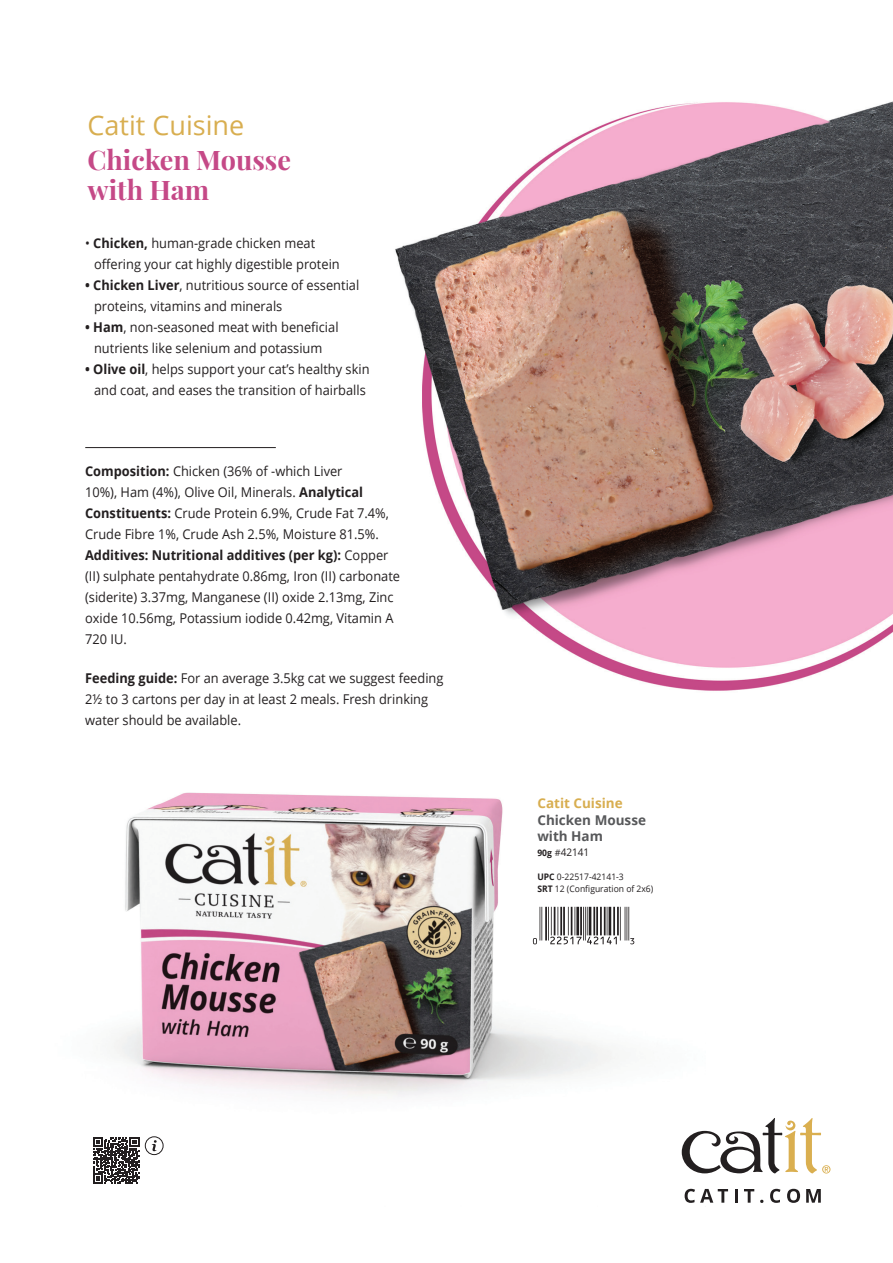
<style>
.page{position:relative;width:893px;height:1263px;background:#fff}
.page>*{position:absolute;margin:0;border:0;box-sizing:border-box;transform-origin:0 0}
.t1{font:700 27px/30px "Playfair Display";color:#c54987}
.t2{font:27px "Open Sans";color:#d8ae50}
.t3{font:13.5px/21px "Open Sans";color:#231f20;scale:.95 1}
.t4{font:700 13.5px/16.2px "Open Sans";color:#57585a}
.t5{font:10.5px "Open Sans";color:#231f20;scale:.95 1}
.t6{font:9px "Open Sans";color:#231f20;scale:.95 1}
.s1{font-weight:700}
.s2{color:#d8ae50}
.s3{font-weight:700;font-size:9px}
.s4{font-size:9px}
</style>
<div class="page">
<img style="left:93px;top:792px;width:612px;height:406px">
<img style="left:395px;top:101px;width:498px;height:590px">
<svg style="left:682px;top:1118px;width:148px;height:55px"></svg>
<svg style="left:685px;top:1189px;width:43px;height:14px"></svg>
<svg style="left:735px;top:1189px;width:2px;height:14px"></svg>
<svg style="left:744px;top:1189px;width:10px;height:14px"></svg>
<svg style="left:770px;top:1189px;width:10px;height:14px"></svg>
<svg style="left:787px;top:1189px;width:13px;height:14px"></svg>
<svg style="left:806px;top:1189px;width:15px;height:14px"></svg>
<hr style="left:85px;top:447px;width:191px;height:1px;background:#231f20">
<hr style="left:628px;top:907px;width:1px;height:33px;background:#231f20">
<hr style="left:626px;top:907px;width:1px;height:33px;background:#231f20">
<hr style="left:625px;top:907px;width:1px;height:33px;background:#231f20">
<hr style="left:620px;top:907px;width:1px;height:33px;background:#231f20">
<hr style="left:617px;top:907px;width:2px;height:28px;background:#231f20">
<hr style="left:585px;top:907px;width:1px;height:33px;background:#231f20">
<hr style="left:583px;top:907px;width:1px;height:33px;background:#231f20">
<hr style="left:580px;top:907px;width:2px;height:28px;background:#231f20">
<hr style="left:548px;top:907px;width:1px;height:33px;background:#231f20">
<hr style="left:545px;top:907px;width:2px;height:33px;background:#231f20">
<hr style="left:541px;top:907px;width:1px;height:33px;background:#231f20">
<hr style="left:539px;top:907px;width:1px;height:33px;background:#231f20">
<svg style="left:533px;top:938px;width:4px;height:6px"></svg>
<svg style="left:550px;top:907px;width:31px;height:37px"></svg>
<svg style="left:587px;top:907px;width:30px;height:37px"></svg>
<svg style="left:630px;top:938px;width:4px;height:6px"></svg>
<svg style="left:93px;top:1137px;width:46px;height:46px"></svg>
<svg style="left:152px;top:1140px;width:5px;height:11px"></svg>
<div style="left:145px;top:1136px;width:18px;height:19px;border:1px solid #231f20;border-radius:50%"></div>
<p class="t2" style="left:87px;top:107px;width:158px">Catit Cuisine</p>
<p class="t1" style="left:87px;top:143px;width:205px">Chicken Mousse with Ham</p>
<p class="t3" style="left:94px;top:232px;width:260px;text-indent:-9px">• <span class="s1">Chicken,</span> human-grade chicken meat offering your cat highly digestible protein</p>
<p class="t3" style="left:94px;top:274px;width:281px;text-indent:-9px"><span class="s1">• Chicken Liver</span>, nutritious source of essential proteins, vitamins and minerals</p>
<p class="t3" style="left:85px;top:316px;width:268px;text-align:center"><span class="s1">• Ham</span>, non-seasoned meat with beneficial nutrients like selenium and potassium</p>
<p class="t3" style="left:85px;top:358px;width:301px;text-align:center"><span class="s1">• Olive oil</span>, helps support your cat’s healthy skin and coat, and eases the transition of hairballs</p>
<p class="t3" style="left:85px;top:461px;width:333px"><span class="s1">Composition:</span> Chicken (36% of -which Liver<br>10%), Ham (4%), Olive Oil, Minerals. <span class="s1">Analytical Constituents:</span> Crude Protein 6.9%, Crude Fat 7.4%, Crude Fibre 1%, Crude Ash 2.5%, Moisture 81.5%.<br><span class="s1">Additives: Nutritional additives (per kg):</span> Copper (II) sulphate pentahydrate 0.86mg, Iron (II) carbonate (siderite) 3.37mg, Manganese (II) oxide 2.13mg, Zinc oxide 10.56mg, Potassium iodide 0.42mg, Vitamin A 720 IU.</p>
<p class="t3" style="left:85px;top:667px;width:379px"><span class="s1">Feeding guide:</span> For an average 3.5kg cat we suggest feeding<br>2½ to 3 cartons per day in at least 2 meals. Fresh drinking water should be available.</p>
<p class="t4" style="left:537px;top:795px;width:110px"><span class="s2">Catit Cuisine<br></span>Chicken Mousse with Ham</p>
<p class="t5" style="left:537px;top:845px;width:56px"><span class="s3">90g</span> <span class="s4">#</span>42141</p>
<p class="t6" style="left:537px;top:870px;width:92px"><span class="s1">UPC</span> 0-22517-42141-3</p>
<p class="t6" style="left:537px;top:882px;width:124px"><span class="s1">SRT</span> 12 (Configuration of 2x6)</p>
</div>
